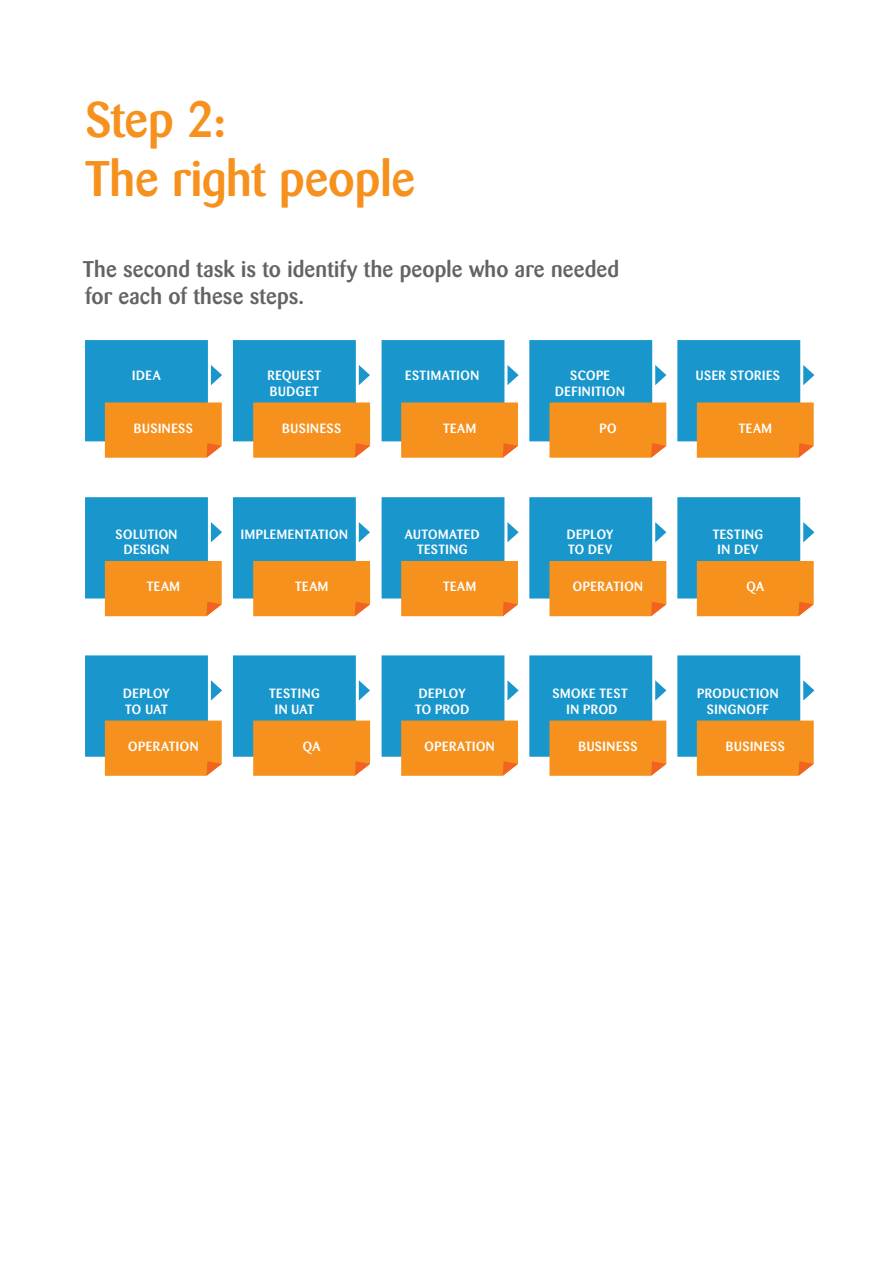
<style>
.page{position:relative;width:893px;height:1263px;background:#fff}
.page>*{position:absolute;margin:0;border:0;box-sizing:border-box;transform-origin:0 0}
.t1{font:49.5px/58.5px "AA Zuehlke Med OTPS";color:#f6911e}
.t2{font:22.5px/27px "AA Zuehlke Med OTPS";letter-spacing:.01em;color:#636366}
.t3{font:13.2px/15.9px "AA Zuehlke Med OTPS";letter-spacing:.04em;color:#fff;text-align:center}
.t4{font:13.2px/15.9px "AA Zuehlke Med OTPS";letter-spacing:.02em;color:#fff}
</style>
<div class="page">
<svg style="left:85px;top:340px;width:137px;height:118px;background:#819c8b"></svg>
<svg style="left:233px;top:340px;width:137px;height:118px;background:#819c8b"></svg>
<svg style="left:382px;top:340px;width:137px;height:118px;background:#829c8c"></svg>
<svg style="left:529px;top:340px;width:137px;height:118px;background:#819c8c"></svg>
<svg style="left:677px;top:340px;width:137px;height:118px;background:#829c8c"></svg>
<svg style="left:85px;top:497px;width:137px;height:119px;background:#809c8c"></svg>
<svg style="left:233px;top:497px;width:137px;height:119px;background:#809c8c"></svg>
<svg style="left:382px;top:497px;width:137px;height:119px;background:#819c8c"></svg>
<svg style="left:529px;top:497px;width:137px;height:119px;background:#809c8d"></svg>
<svg style="left:677px;top:497px;width:137px;height:119px;background:#819c8c"></svg>
<svg style="left:85px;top:655px;width:137px;height:121px;background:#819d8e"></svg>
<svg style="left:233px;top:655px;width:137px;height:121px;background:#809d8e"></svg>
<svg style="left:382px;top:655px;width:137px;height:121px;background:#819d8e"></svg>
<svg style="left:529px;top:655px;width:137px;height:121px;background:#809d8e"></svg>
<svg style="left:677px;top:655px;width:137px;height:121px;background:#819d8e"></svg>
<h1 class="t1" style="left:85px;top:91px;width:332px">Step 2:<br>The right people</h1>
<h2 class="t2" style="left:83px;top:256px;width:538px">The second task is to identify the people who are needed for each of these steps.</h2>
<p class="t3" style="left:132px;top:368px;width:30px">IDEA</p>
<p class="t3" style="left:267px;top:368px;width:55px;text-align:left">REQUEST<br>BUDGET</p>
<p class="t3" style="left:405px;top:368px;width:75px">ESTIMATION</p>
<p class="t3" style="left:555px;top:368px;width:71px">SCOPE<br>DEFINITION</p>
<p class="t3" style="left:696px;top:368px;width:86px">USER STORIES</p>
<p class="t3" style="left:134px;top:420px;width:60px">BUSINESS</p>
<p class="t3" style="left:282px;top:420px;width:60px">BUSINESS</p>
<p class="t3" style="left:443px;top:420px;width:35px">TEAM</p>
<p class="t3" style="left:599px;top:420px;width:19px">PO</p>
<p class="t3" style="left:739px;top:420px;width:35px">TEAM</p>
<p class="t3" style="left:116px;top:526px;width:63px">SOLUTION<br>DESIGN</p>
<p class="t3" style="left:241px;top:526px;width:109px">IMPLEMENTATION</p>
<p class="t3" style="left:405px;top:526px;width:76px">AUTOMATED<br>TESTING</p>
<p class="t3" style="left:567px;top:526px;width:48px;text-align:left">DEPLOY<br>TO DEV</p>
<p class="t3" style="left:713px;top:526px;width:52px">TESTING<br>IN DEV</p>
<p class="t3" style="left:147px;top:579px;width:35px">TEAM</p>
<p class="t3" style="left:295px;top:579px;width:35px">TEAM</p>
<p class="t3" style="left:443px;top:579px;width:35px">TEAM</p>
<p class="t3" style="left:573px;top:579px;width:72px">OPERATION</p>
<p class="t3" style="left:747px;top:579px;width:19px">QA</p>
<p class="t4" style="left:123px;top:685px;width:48px">DEPLOY<br>TO UAT</p>
<p class="t3" style="left:269px;top:685px;width:52px">TESTING<br>IN UAT</p>
<p class="t3" style="left:415px;top:685px;width:56px;text-align:left">DEPLOY<br>TO PROD</p>
<p class="t3" style="left:553px;top:685px;width:77px">SMOKE TEST<br>IN PROD</p>
<p class="t3" style="left:697px;top:685px;width:83px">PRODUCTION<br>SINGNOFF</p>
<p class="t3" style="left:128px;top:738px;width:72px">OPERATION</p>
<p class="t3" style="left:303px;top:738px;width:19px">QA</p>
<p class="t3" style="left:425px;top:738px;width:72px">OPERATION</p>
<p class="t3" style="left:578px;top:738px;width:60px">BUSINESS</p>
<p class="t3" style="left:726px;top:738px;width:60px">BUSINESS</p>
</div>
